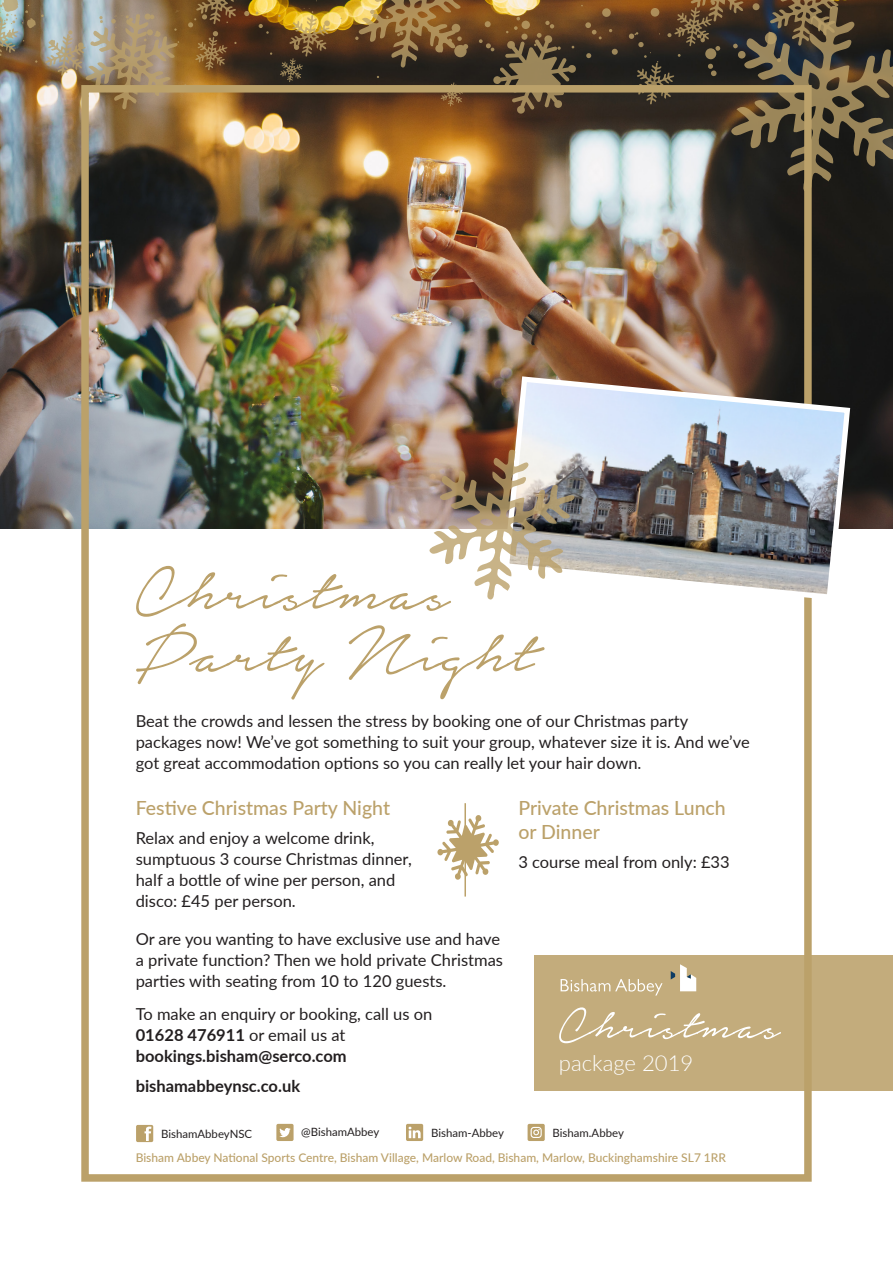
<style>
.page{position:relative;width:893px;height:1263px;background:#fff}
.page>*{position:absolute;margin:0;border:0;box-sizing:border-box;transform-origin:0 0}
.t1{font:87px "Notera Personal Use Only";color:#bba16a}
.t2{font:61.35px "Notera Personal Use Only";color:#fff}
.t3{font:300 22.2px "Lato";color:#fff}
.t4{font:500 19.5px/24px "Lato";color:#bba16a}
.t5{font:16.5px/21px "Lato";color:#231f20}
.t6{font:700 16.5px "Lato";color:#231f20}
.t7{font:500 12px "Lato";color:#bba16a}
.t8{font:11.4px "Lato";color:#231f20}
.s1{font-weight:700}
</style>
<div class="page">
<img style="left:0;top:0;width:893px;height:528px">
<div style="left:81px;top:85px;width:731px;height:1097px;border:8px solid #bba16a"></div>
<svg style="left:259px;top:24px;width:10px;height:10px"></svg>
<svg style="left:586px;top:53px;width:5px;height:5px"></svg>
<svg style="left:585px;top:22px;width:17px;height:17px"></svg>
<svg style="left:612px;top:49px;width:6px;height:6px"></svg>
<svg style="left:354px;top:0;width:114px;height:69px;background:#7b5d34"></svg>
<div style="left:454px;top:45px;width:13px;height:12px;background:#a48a5b;border-radius:50%"></div>
<svg style="left:479px;top:17px;width:97px;height:97px;background:#6a5234"></svg>
<svg style="left:602px;top:8px;width:9px;height:9px"></svg>
<svg style="left:440px;top:82px;width:24px;height:25px"></svg>
<svg style="left:278px;top:8px;width:53px;height:75px;background:#725a2b"></svg>
<img style="left:0;top:0;width:249px;height:111px">
<svg style="left:629px;top:0;width:264px;height:194px;background:#5f5544"></svg>
<img style="left:501px;top:373px;width:352px;height:230px">
<img style="left:428px;top:449px;width:148px;height:152px">
<div style="left:535px;top:955px;width:358px;height:136px;background:#c3ac7c"></div>
<svg style="left:561px;top:979px;width:101px;height:16px"></svg>
<svg style="left:671px;top:964px;width:25px;height:27px"></svg>
<svg style="left:136px;top:1125px;width:17px;height:17px"></svg>
<svg style="left:276px;top:1124px;width:18px;height:17px"></svg>
<svg style="left:406px;top:1124px;width:17px;height:17px"></svg>
<svg style="left:409px;top:1127px;width:12px;height:11px"></svg>
<div style="left:528px;top:1124px;width:17px;height:17px;background:#bba16a;border-radius:2px"></div>
<svg style="left:531px;top:1127px;width:11px;height:11px"></svg>
<hr style="left:464px;top:803px;width:2px;height:93px;background:#bba16a">
<svg style="left:437px;top:815px;width:62px;height:65px"></svg>
<p class="t1" style="left:136px;top:547px;width:315px">Christmas</p>
<p class="t1" style="left:136px;top:609px;width:400px">Party Night</p>
<p class="t5" style="left:136px;top:710px;width:615px">Beat the crowds and lessen the stress by booking one of our Christmas party packages now! We’ve got something to suit your group, whatever size it is. And we’ve got great accommodation options so you can really let your hair down.</p>
<p class="t4" style="left:136px;top:795px;width:256px">Festive Christmas Party Night</p>
<p class="t5" style="left:136px;top:827px;width:278px">Relax and enjoy a welcome drink, sumptuous 3 course Christmas dinner, half a bottle of wine per person, and disco: £45 per person.</p>
<p class="t5" style="left:136px;top:927px;width:369px">Or are you wanting to have exclusive use and have a private function? Then we hold private Christmas parties with seating from 10 to 120 guests.</p>
<p class="t5" style="left:136px;top:1003px;width:298px">To make an enquiry or booking, call us on<br><span class="s1">01628 476911</span> or email us at <span class="s1">bookings.bisham@serco.com</span></p>
<p class="t6" style="left:136px;top:1074px;width:166px">bishamabbeynsc.co.uk</p>
<p class="t4" style="left:518px;top:795px;width:209px">Private Christmas Lunch or Dinner</p>
<p class="t5" style="left:518px;top:851px;width:213px">3 course meal from only: £33</p>
<p class="t2" style="left:559px;top:994px;width:223px">Christmas</p>
<p class="t3" style="left:559px;top:1048px;width:136px">package 2019</p>
<p class="t8" style="left:161px;top:1125px;width:92px">BishamAbbeyNSC</p>
<p class="t8" style="left:301px;top:1124px;width:80px">@BishamAbbey</p>
<p class="t8" style="left:431px;top:1125px;width:74px">Bisham-Abbey</p>
<p class="t8" style="left:553px;top:1125px;width:73px">Bisham.Abbey</p>
<p class="t7" style="left:136px;top:1149px;width:592px">Bisham Abbey National Sports Centre, Bisham Village, Marlow Road, Bisham, Marlow, Buckinghamshire SL7 1RR</p>
</div>
